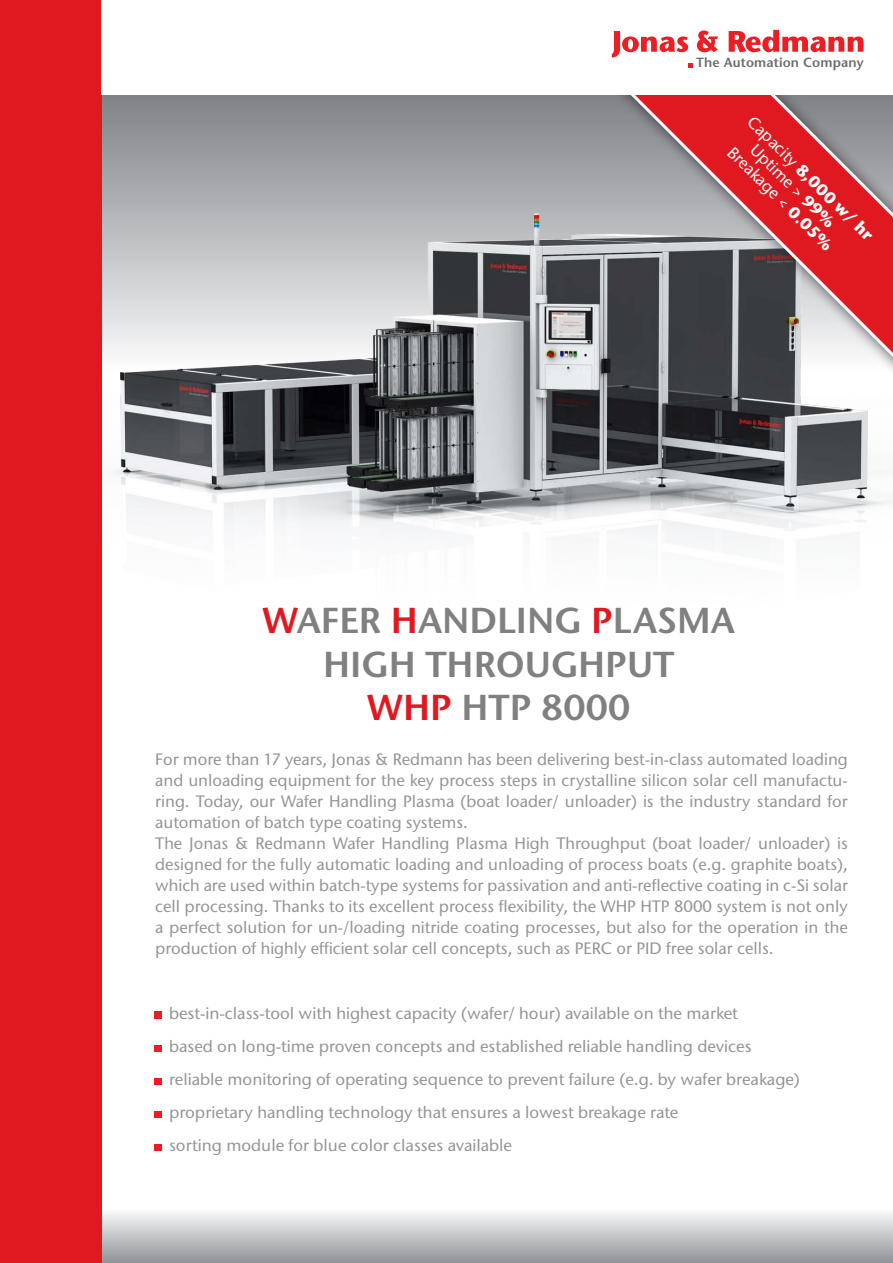
<style>
.page{position:relative;width:893px;height:1263px;background:#fff}
.page>*{position:absolute;margin:0;border:0;box-sizing:border-box;transform-origin:0 0}
.t1{font:600 36px "Stone Sans ITC Std";color:#808080}
.t2{font:500 16.5px/21px "Stone Sans ITC Std";color:#939598;text-align:justify}
.t3{font:500 16.5px "Stone Sans ITC Std";color:#fff}
.t4{font:700 16.5px "Stone Sans ITC Std";color:#fff}
.t5{font:600 13.35px "Stone Sans";letter-spacing:.01em;color:#6c6d70}
.s1{font-weight:500}
.s2{font-weight:700}
.s3{color:#e01921}
</style>
<div class="page">
<img style="left:101px;top:95px;width:792px;height:548px">
<div style="left:0;top:1208px;width:893px;height:55px;background:linear-gradient(to bottom,#fcfdfd,#919296)"></div>
<div style="left:0;top:0;width:101px;height:1263px;background:#e01921"></div>
<div style="left:570px;top:0;width:323px;height:440px;background:#231f20;opacity:.75"></div>
<svg style="left:570px;top:95px;width:323px;height:325px;background:#9a6b6f"></svg>
<div style="left:101px;top:0;width:792px;height:95px;background:#fff"></div>
<svg style="left:729px;top:30px;width:134px;height:22px"></svg>
<svg style="left:612px;top:31px;width:106px;height:36px"></svg>
<div style="left:155px;top:1012px;width:7px;height:7px;background:#ee1d23"></div>
<div style="left:155px;top:1045px;width:7px;height:7px;background:#ee1d23"></div>
<div style="left:155px;top:1078px;width:7px;height:7px;background:#ee1d23"></div>
<div style="left:155px;top:1111px;width:7px;height:7px;background:#ee1d23"></div>
<div style="left:155px;top:1144px;width:7px;height:7px;background:#ee1d23"></div>
<p class="t5" style="left:696px;top:55px;width:169px">The Automation Company</p>
<p class="t4" style="left:758px;top:110px;width:171px;rotate:45deg"><span class="s1">Capacity</span> 8,000 w/ hr</p>
<p class="t3" style="left:760px;top:139px;width:113px;rotate:45deg">Uptime &gt; <span class="s2">99%</span></p>
<p class="t3" style="left:738px;top:142px;width:141px;rotate:45deg">Breakage &lt; <span class="s2">0.05%</span></p>
<p class="t1" style="left:263px;top:598px;width:474px"><span class="s3">W</span>AFER <span class="s3">H</span>ANDLING <span class="s3">P</span>LASMA</p>
<p class="t1" style="left:323px;top:641px;width:353px">HIGH THROUGHPUT</p>
<p class="t1" style="left:367px;top:685px;width:264px"><span class="s3">WHP</span> HTP 8000</p>
<p class="t2" style="left:155px;top:748px;width:694px">For more than 17 years, Jonas &amp; Redmann has been delivering best-in-class automated loading and unloading equipment for the key process steps in crystalline silicon solar cell manufactu&shy;ring. Today, our Wafer Handling Plasma (boat loader/ unloader) is the industry standard for automation of batch type coating systems.</p>
<p class="t2" style="left:155px;top:832px;width:694px">The Jonas &amp; Redmann Wafer Handling Plasma High Throughput (boat loader/ unloader) is designed for the fully automatic loading and unloading of process boats (e.g. graphite boats), which are used within batch-type systems for passivation and anti-reflective coating in c-Si solar cell processing. Thanks to its excellent process flexibility, the WHP HTP 8000 system is not only a perfect solution for un-/loading nitride coating processes, but also for the operation in the production of highly efficient solar cell concepts, such as PERC or PID free solar cells.</p>
<p class="t2" style="left:169px;top:1002px;width:570px">best-in-class-tool with highest capacity (wafer/ hour) available on the market</p>
<p class="t2" style="left:169px;top:1035px;width:584px">based on long-time proven concepts and established reliable handling devices</p>
<p class="t2" style="left:169px;top:1068px;width:632px">reliable monitoring of operating sequence to prevent failure (e.g. by wafer breakage)</p>
<p class="t2" style="left:169px;top:1101px;width:511px">proprietary handling technology that ensures a lowest breakage rate</p>
<p class="t2" style="left:169px;top:1134px;width:345px">sorting module for blue color classes available</p>
</div>
